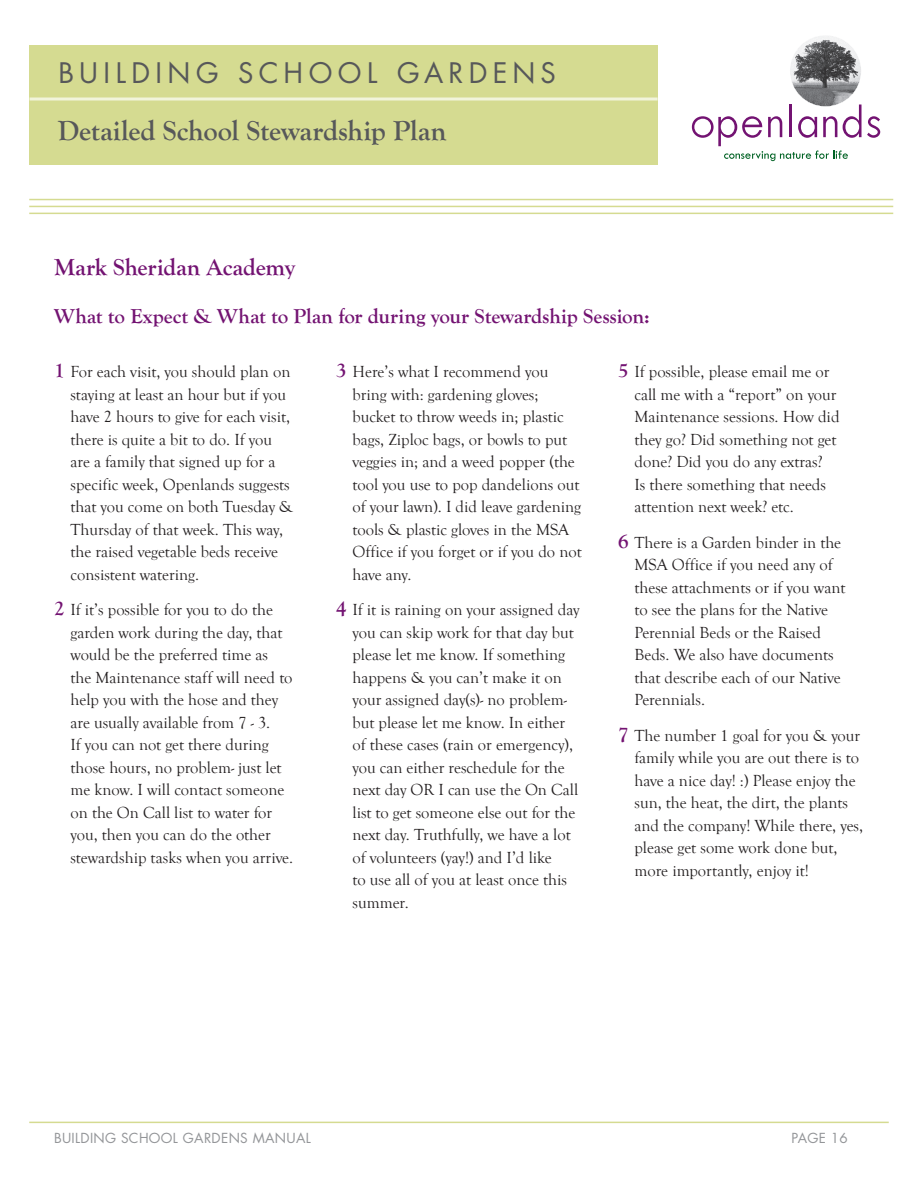
<style>
.page{position:relative;width:918px;height:1188px;background:#fff}
.page>*{position:absolute;margin:0;border:0;box-sizing:border-box;transform-origin:0 0}
.t1{font:700 28.5px "Goudy Old Style T";letter-spacing:-.005em;color:#57585a}
.t2{font:27.6px "Futura";letter-spacing:.195em;color:#57585a}
.t3{font:700 24px "Goudy Old Style T";letter-spacing:-.005em;color:#731372}
.t4{font:700 21px "Goudy Old Style T";color:#731372}
.t5{font:16.5px/22.5px "Goudy Old Style T";color:#231f20}
.t6{font:13.5px "Futura";letter-spacing:.025em;color:#939598}
.s1{font-weight:700;font-size:21px;color:#731372}
</style>
<div class="page">
<svg style="left:692px;top:36px;width:188px;height:125px"></svg>
<div style="left:30px;top:45px;width:628px;height:120px;background:#d5db91"></div>
<hr style="left:29px;top:199px;width:864px;height:1px;background:#d5db91">
<hr style="left:29px;top:206px;width:864px;height:1px;background:#d5db91">
<hr style="left:29px;top:213px;width:864px;height:1px;background:#d5db91">
<hr style="left:30px;top:98px;width:628px;height:2px;background:#f1f4db">
<hr style="left:29px;top:1122px;width:860px;height:1px;background:#d5db91">
<h2 class="t2" style="left:58px;top:53px;width:499px">BUILDING SCHOOL GARDENS</h2>
<h1 class="t1" style="left:58px;top:114px;width:390px">Detailed School Stewardship Plan</h1>
<h3 class="t3" style="left:54px;top:253px;width:243px">Mark Sheridan Academy</h3>
<p class="t4" style="left:54px;top:304px;width:597px">What to Expect &amp; What to Plan for during your Stewardship Session:</p>
<p class="t5" style="left:71px;top:360px;width:224px;text-indent:-17px"><span class="s1">1</span> For each visit, you should plan on staying at least an hour but if you have 2 hours to give for each visit, there is quite a bit to do. If you are a family that signed up for a specific week, Openlands suggests that you come on both Tuesday &amp;<br>Thursday of that week. This way, the raised vegetable beds receive consistent watering.</p>
<p class="t5" style="left:71px;top:599px;width:224px;text-indent:-17px"><span class="s1">2</span> If it’s possible for you to do the garden work during the day, that would be the preferred time as<br>the Maintenance staff will need to help you with the hose and they are usually available from 7 - 3.<br>If you can not get there during those hours, no problem- just let me know. I will contact someone on the On Call list to water for you, then you can do the other stewardship tasks when you arrive.</p>
<p class="t5" style="left:353px;top:360px;width:231px;text-indent:-17px"><span class="s1">3</span> Here’s what I recommend you bring with: gardening gloves; bucket to throw weeds in; plastic bags, Ziploc bags, or bowls to put veggies in; and a weed popper (the tool you use to pop dandelions out of your lawn). I did leave gardening tools &amp; plastic gloves in the MSA<br>Office if you forget or if you do not have any.</p>
<p class="t5" style="left:353px;top:599px;width:229px;text-indent:-17px"><span class="s1">4</span> If it is raining on your assigned day you can skip work for that day but please let me know. If something happens &amp; you can’t make it on your assigned day(s)- no problem&shy;but please let me know. In either of these cases (rain or emergency), you can either reschedule for the next day OR I can use the On Call list to get someone else out for the next day. Truthfully, we have a lot of volunteers (yay!) and I’d like<br>to use all of you at least once this summer.</p>
<p class="t5" style="left:635px;top:360px;width:207px;text-indent:-17px"><span class="s1">5</span> If possible, please email me or call me with a “report” on your<br>Maintenance sessions. How did they go? Did something not get done? Did you do any extras?<br>Is there something that needs attention next week? etc.</p>
<p class="t5" style="left:635px;top:531px;width:212px;text-indent:-17px"><span class="s1">6</span> There is a Garden binder in the<br>MSA Office if you need any of these attachments or if you want to see the plans for the Native<br>Perennial Beds or the Raised<br>Beds. We also have documents that describe each of our Native<br>Perennials.</p>
<p class="t5" style="left:635px;top:724px;width:230px;text-indent:-17px"><span class="s1">7</span> The number 1 goal for you &amp; your family while you are out there is to have a nice day! :) Please enjoy the sun, the heat, the dirt, the plants and the company! While there, yes, please get some work done but, more importantly, enjoy it!</p>
<p class="t6" style="left:54px;top:1129px;width:258px">BUILDING SCHOOL GARDENS MANUAL</p>
<p class="t6" style="left:792px;top:1129px;width:58px">PAGE 16</p>
</div>
